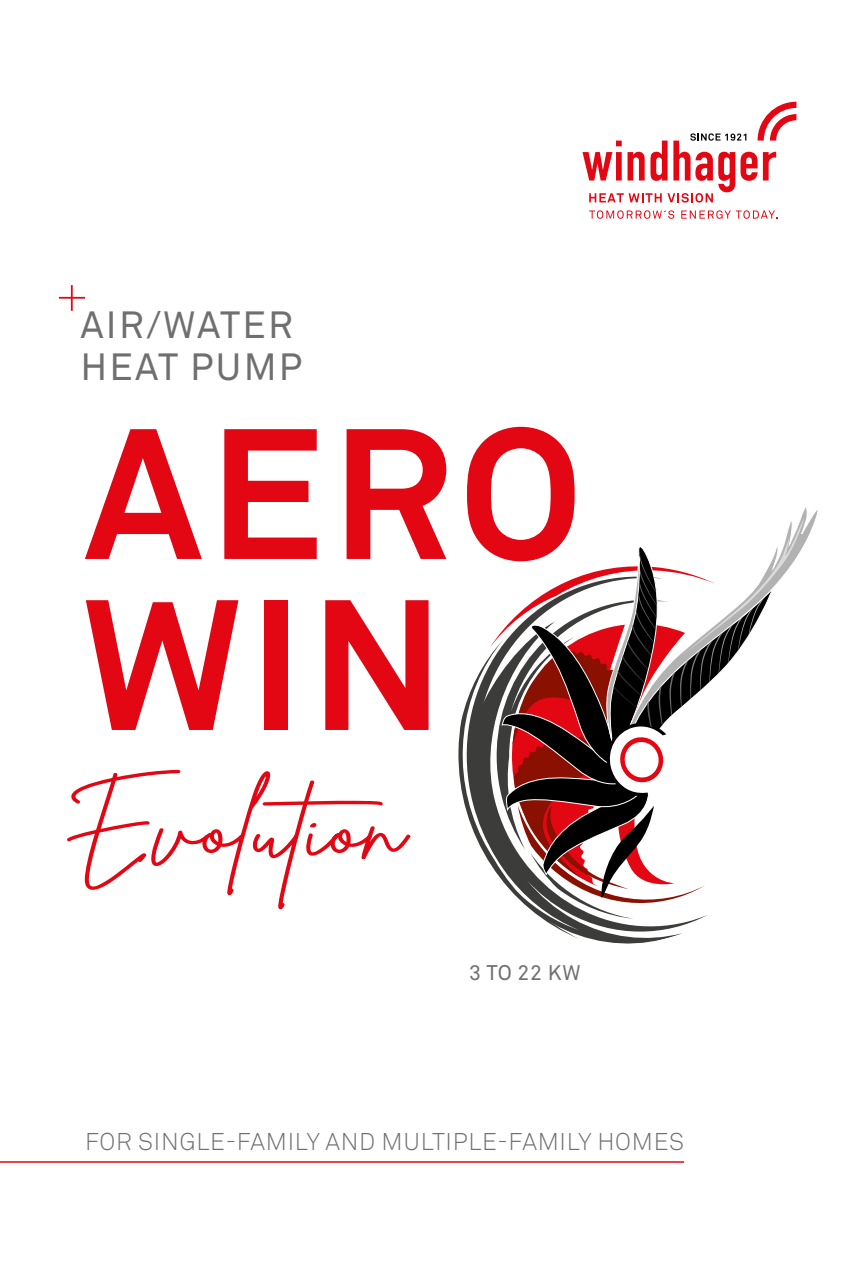
<style>
.page{position:relative;width:859px;height:1263px;background:#fff}
.page>*{position:absolute;margin:0;border:0;box-sizing:border-box;transform-origin:0 0}
.t1{font:700 183px/171px "Akkurat Pro";letter-spacing:.04em;color:#e30613}
.t2{font:37.5px/42px "Akkurat Pro";letter-spacing:.06em;color:#706f6f}
.t3{font:300 24px "Akkurat Pro";letter-spacing:.03em;color:#706f6f}
.t4{font:21px "Akkurat Pro";color:#706f6f}
</style>
<div class="page">
<hr style="left:0;top:1161px;width:684px;height:2px;background:#e30613">
<svg style="left:582px;top:102px;width:214px;height:101px"></svg>
<svg style="left:589px;top:210px;width:85px;height:9px"></svg>
<svg style="left:681px;top:210px;width:96px;height:9px"></svg>
<hr style="left:71px;top:285px;width:2px;height:26px;background:#e30613">
<hr style="left:59px;top:297px;width:26px;height:2px;background:#e30613">
<svg style="left:458px;top:681px;width:17px;height:154px"></svg>
<svg style="left:475px;top:516px;width:341px;height:425px"></svg>
<svg style="left:67px;top:770px;width:343px;height:139px"></svg>
<h2 class="t2" style="left:80px;top:304px;width:223px">AIR/WATER<br>HEAT PUMP</h2>
<h1 class="t1" style="left:83px;top:407px;width:501px">AERO<br>WIN</h1>
<p class="t4" style="left:469px;top:960px;width:113px">3 TO 22 KW</p>
<p class="t3" style="left:85px;top:1128px;width:600px">FOR SINGLE-FAMILY AND MULTIPLE-FAMILY HOMES</p>
</div>
